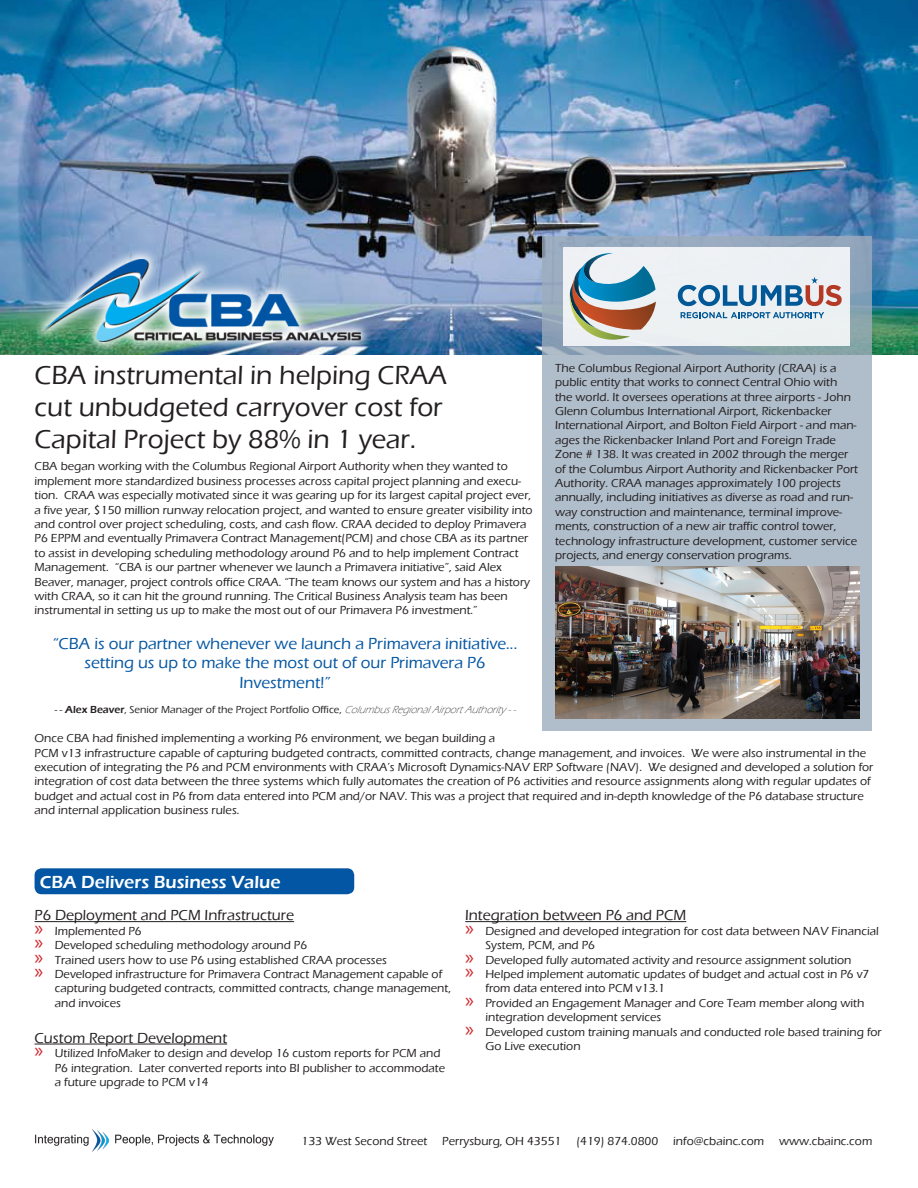
<style>
.page{position:relative;width:918px;height:1188px;background:#fff}
.page>*{position:absolute;margin:0;border:0;box-sizing:border-box;transform-origin:0 0}
.t1{font:500 27px/32.4px "Eras ITC";color:#231f20}
.t2{font:600 18px "Eras ITC";color:#fff}
.t3{font:500 16.5px "Eras ITC";color:#0356a3}
.t4{font:500 15px "Eras ITC";color:#231f20}
.t5{font:500 12px/14.4px "Eras ITC";color:#231f20}
.t6{font:500 10.5px "Eras ITC";color:#231f20}
.s1{font-weight:600}
.s2{font-weight:300;font-style:italic}
.s3{font-family:"Myriad Pro";font-weight:400;font-size:21px;color:#d1232a}
</style>
<div class="page">
<img style="left:0;top:0;width:918px;height:354px">
<svg style="left:542px;top:237px;width:330px;height:494px;background:#acbac7"></svg>
<div style="left:564px;top:247px;width:286px;height:98px;background:#edf1f3"></div>
<img style="left:569px;top:253px;width:87px;height:87px">
<svg style="left:678px;top:277px;width:164px;height:29px"></svg>
<svg style="left:681px;top:312px;width:143px;height:6px"></svg>
<hr style="left:35px;top:921px;width:259px;height:1px;background:#231f20">
<hr style="left:35px;top:1044px;width:192px;height:1px;background:#231f20">
<hr style="left:465px;top:921px;width:221px;height:1px;background:#231f20">
<div style="left:35px;top:868px;width:319px;height:26px;background:#0356a3;border-radius:7px"></div>
<img style="left:32px;top:247px;width:341px;height:107px">
<img style="left:44px;top:259px;width:316px;height:83px">
<img style="left:555px;top:566px;width:305px;height:153px">
<img style="left:35px;top:1130px;width:238px;height:22px">
<p class="t5" style="left:555px;top:361px;width:305px">The Columbus Regional Airport Authority (CRAA) is a public entity that works to connect Central Ohio with<br>the world. It oversees operations at three airports - John Glenn Columbus International Airport, Rickenbacker International Airport, and Bolton Field Airport - and man&shy;ages the Rickenbacker Inland Port and Foreign Trade Zone # 138. It was created in 2002 through the merger of the Columbus Airport Authority and Rickenbacker Port Authority. CRAA manages approximately 100 projects annually, including initiatives as diverse as road and run&shy;way construction and maintenance, terminal improve&shy;ments, construction of a new air traffic control tower, technology infrastructure development, customer service projects, and energy conservation programs.</p>
<p class="t1" style="left:35px;top:359px;width:414px">CBA instrumental in helping CRAA cut unbudgeted carryover cost for<br>Capital Project by 88% in 1 year.</p>
<p class="t5" style="left:35px;top:459px;width:500px">CBA began working with the Columbus Regional Airport Authority when they wanted to implement more standardized business processes across capital project planning and execu&shy;tion. CRAA was especially motivated since it was gearing up for its largest capital project ever, a five year, $150 million runway relocation project, and wanted to ensure greater visibility into and control over project scheduling, costs, and cash flow. CRAA decided to deploy Primavera P6 EPPM and eventually Primavera Contract Management(PCM) and chose CBA as its partner to assist in developing scheduling methodology around P6 and to help implement Contract Management. “CBA is our partner whenever we launch a Primavera initiative”, said Alex Beaver, manager, project controls office CRAA. “The team knows our system and has a history with CRAA, so it can hit the ground running. The Critical Business Analysis team has been instrumental in setting us up to make the most out of our Primavera P6 investment.”</p>
<p class="t3" style="left:53px;top:634px;width:466px">“CBA is our partner whenever we launch a Primavera initiative...</p>
<p class="t3" style="left:84px;top:654px;width:403px">setting us up to make the most out of our Primavera P6</p>
<p class="t3" style="left:239px;top:674px;width:93px">Investment!”</p>
<p class="t6" style="left:55px;top:704px;width:467px">- - <span class="s1">Alex Beaver</span>, Senior Manager of the Project Portfolio Office, <span class="s2">ColumbusRegionalAirportAuthority --</span></p>
<p class="t5" style="left:35px;top:731px;width:840px">Once CBA had finished implementing a working P6 environment, we began building a<br>PCM v13 infrastructure capable of capturing budgeted contracts, committed contracts, change management, and invoices. We were also instrumental in the execution of integrating the P6 and PCM environments with CRAA’s Microsoft Dynamics-NAV ERP Software (NAV). We designed and developed a solution for integration of cost data between the three systems which fully automates the creation of P6 activities and resource assignments along with regular updates of budget and actual cost in P6 from data entered into PCM and/or NAV. This was a project that required and in-depth knowledge of the P6 database structure and internal application business rules.</p>
<p class="t2" style="left:40px;top:872px;width:242px">CBA Delivers Business Value</p>
<p class="t4" style="left:35px;top:907px;width:261px">P6 Deployment and PCM Infrastructure</p>
<p class="t5" style="left:35px;top:924px;width:109px"><span class="s3">»</span> Implemented P6</p>
<p class="t5" style="left:35px;top:938px;width:274px"><span class="s3">»</span> Developed scheduling methodology around P6</p>
<p class="t5" style="left:35px;top:953px;width:354px"><span class="s3">»</span> Trained users how to use P6 using established CRAA processes</p>
<p class="t5" style="left:55px;top:967px;width:398px;text-indent:-20px"><span class="s3">»</span> Developed infrastructure for Primavera Contract Management capable of capturing budgeted contracts, committed contracts, change management, and invoices</p>
<p class="t4" style="left:35px;top:1030px;width:194px">Custom Report Development</p>
<p class="t5" style="left:55px;top:1046px;width:392px;text-indent:-20px"><span class="s3">»</span> Utilized InfoMaker to design and develop 16 custom reports for PCM and<br>P6 integration. Later converted reports into BI publisher to accommodate a future upgrade to PCM v14</p>
<p class="t4" style="left:465px;top:907px;width:223px">Integration between P6 and PCM</p>
<p class="t5" style="left:485px;top:924px;width:395px;text-indent:-20px"><span class="s3">»</span> Designed and developed integration for cost data between NAV Financial<br>System, PCM, and P6</p>
<p class="t5" style="left:465px;top:953px;width:388px"><span class="s3">»</span> Developed fully automated activity and resource assignment solution</p>
<p class="t5" style="left:485px;top:967px;width:386px;text-indent:-20px"><span class="s3">»</span> Helped implement automatic updates of budget and actual cost in P6 v7 from data entered into PCM v13.1</p>
<p class="t5" style="left:485px;top:996px;width:380px;text-indent:-20px"><span class="s3">»</span> Provided an Engagement Manager and Core Team member along with integration development services</p>
<p class="t5" style="left:485px;top:1025px;width:398px;text-indent:-20px"><span class="s3">»</span> Developed custom training manuals and conducted role based training for<br>Go Live execution</p>
<p class="t5" style="left:302px;top:1134px;width:127px">133 West Second Street</p>
<p class="t5" style="left:442px;top:1134px;width:121px">Perrysburg, OH 43551</p>
<p class="t5" style="left:576px;top:1134px;width:83px">(419) 874.0800</p>
<p class="t5" style="left:673px;top:1134px;width:92px">info@cbainc.com</p>
<p class="t5" style="left:779px;top:1134px;width:95px">www.cbainc.com</p>
</div>
